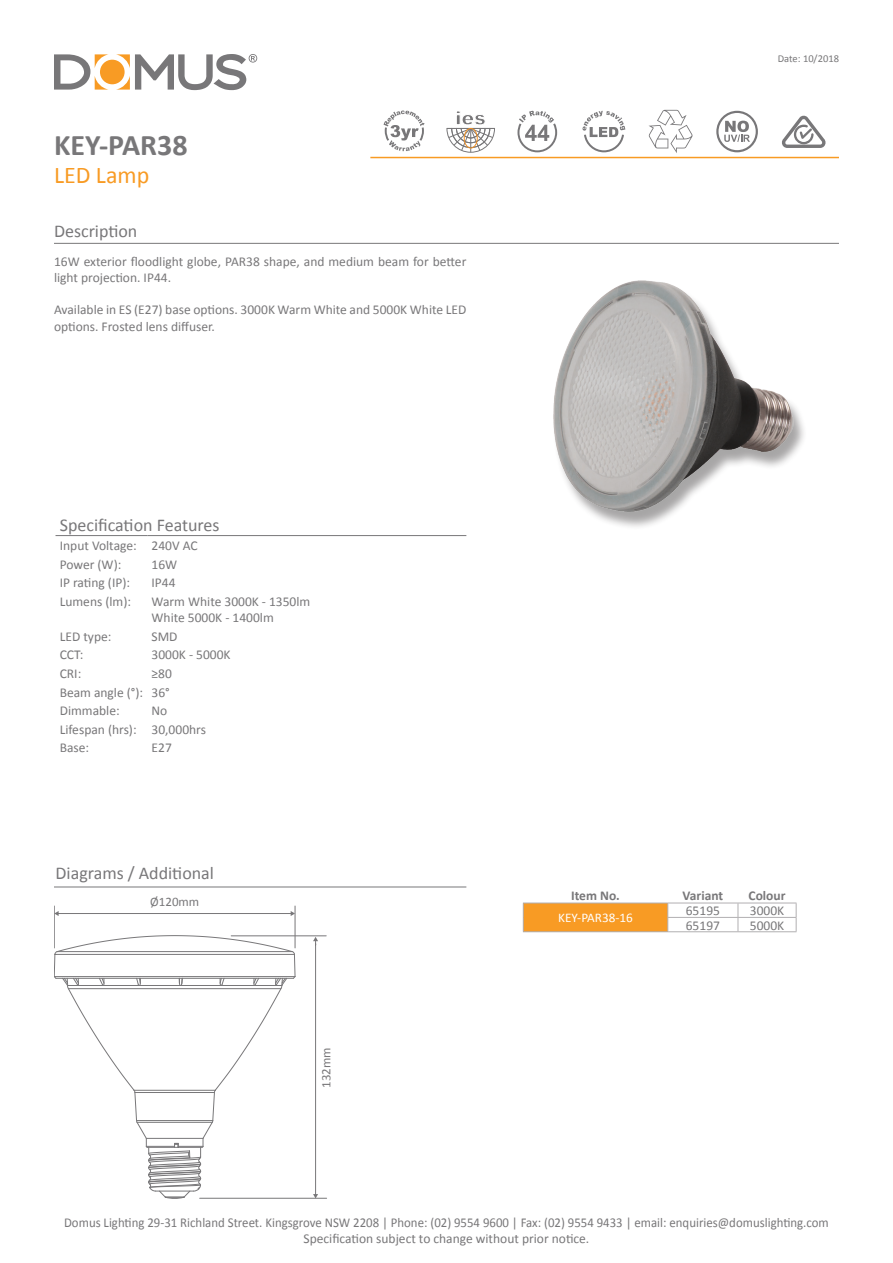
<style>
.page{position:relative;width:893px;height:1263px;background:#fff}
.page>*{position:absolute;margin:0;border:0;box-sizing:border-box;transform-origin:0 0}
.t1{font:700 30px "Calibri";color:#787779}
.t2{font:24px "Calibri";color:#f89b24}
.t3{font:18px "Calibri";color:#787779}
.t4{font:13.5px/18.6px "Calibri";color:#787779}
.t5{font:13.5px/16.2px "Calibri";color:#787779;text-align:center;scale:.95 1}
.t6{font:700 13.5px "Calibri";color:#787779}
.t7{font:13.2px "Calibri";color:#fff}
.t8{font:12.9px "Calibri";color:#787779}
.t9{font:10.5px "Calibri";color:#787779}
</style>
<div class="page">
<svg style="left:54px;top:54px;width:55px;height:36px"></svg>
<svg style="left:116px;top:54px;width:141px;height:36px"></svg>
<div style="left:100px;top:60px;width:25px;height:24px;background:#f89b24;border-radius:50%"></div>
<hr style="left:370px;top:157px;width:469px;height:1px;background:#f89b24">
<hr style="left:54px;top:243px;width:785px;height:1px;background:#787779">
<hr style="left:54px;top:887px;width:412px;height:1px;background:#787779">
<svg style="left:582px;top:111px;width:43px;height:41px"></svg>
<svg style="left:648px;top:110px;width:44px;height:43px"></svg>
<svg style="left:716px;top:111px;width:42px;height:41px"></svg>
<svg style="left:782px;top:115px;width:44px;height:33px"></svg>
<svg style="left:517px;top:111px;width:40px;height:41px"></svg>
<svg style="left:446px;top:111px;width:49px;height:42px"></svg>
<div style="left:464px;top:128px;width:14px;height:20px;border:1px solid #f29123;border-radius:50%"></div>
<svg style="left:383px;top:111px;width:42px;height:40px"></svg>
<hr style="left:56px;top:535px;width:91px;height:1px;background:#787779">
<hr style="left:147px;top:535px;width:319px;height:1px;background:#787779">
<svg style="left:523px;top:902px;width:274px;height:30px"></svg>
<hr style="left:523px;top:931px;width:145px;height:1px;background:#b1afb1">
<hr style="left:668px;top:931px;width:70px;height:1px;background:#b1afb1">
<hr style="left:738px;top:931px;width:58px;height:1px;background:#b1afb1">
<hr style="left:523px;top:903px;width:145px;height:1px;background:#b1afb1">
<hr style="left:668px;top:903px;width:70px;height:1px;background:#b1afb1">
<hr style="left:738px;top:903px;width:58px;height:1px;background:#b1afb1">
<img style="left:500px;top:242px;width:339px;height:285px">
<svg style="left:54px;top:935px;width:242px;height:264px"></svg>
<hr style="left:54px;top:906px;width:1px;height:42px;background:#787779">
<hr style="left:295px;top:906px;width:1px;height:42px;background:#787779">
<hr style="left:58px;top:913px;width:233px;height:1px;background:#787779">
<svg style="left:291px;top:911px;width:4px;height:5px"></svg>
<svg style="left:54px;top:911px;width:5px;height:5px"></svg>
<hr style="left:231px;top:935px;width:95px;height:1px;background:#787779">
<hr style="left:200px;top:1198px;width:127px;height:1px;background:#787779">
<hr style="left:315px;top:940px;width:1px;height:255px;background:#787779">
<svg style="left:313px;top:1194px;width:5px;height:4px"></svg>
<svg style="left:313px;top:937px;width:5px;height:4px"></svg>
<h1 class="t1" style="left:54px;top:123px;width:135px">KEY-PAR38</h1>
<h2 class="t2" style="left:54px;top:160px;width:97px">LED Lamp</h2>
<h3 class="t3" style="left:54px;top:220px;width:85px">Description</h3>
<p class="t4" style="left:54px;top:253px;width:414px;line-height:16.2px">16W exterior floodlight globe, PAR38 shape, and medium beam for better light projection. IP44.</p>
<p class="t4" style="left:54px;top:301px;width:414px;line-height:16.2px">Available in ES (E27) base options. 3000K Warm White and 5000K White LED options. Frosted lens diffuser.</p>
<h3 class="t3" style="left:60px;top:514px;width:161px">Specification Features</h3>
<p class="t4" style="left:60px;top:535px;width:139px">Input Voltage: 240V AC<br>Power (W):</p>
<p class="t4" style="left:152px;top:554px;width:27px">16W</p>
<p class="t4" style="left:60px;top:573px;width:72px">IP rating (IP):</p>
<p class="t4" style="left:152px;top:573px;width:26px">IP44</p>
<p class="t4" style="left:60px;top:591px;width:73px">Lumens (lm):</p>
<p class="t4" style="left:152px;top:593px;width:160px;line-height:16.2px">Warm White 3000K - 1350lm<br>White 5000K - 1400lm</p>
<p class="t4" style="left:60px;top:626px;width:53px">LED type:</p>
<p class="t4" style="left:152px;top:626px;width:28px">SMD</p>
<p class="t4" style="left:60px;top:645px;width:25px">CCT:</p>
<p class="t4" style="left:152px;top:645px;width:81px">3000K - 5000K</p>
<p class="t4" style="left:60px;top:663px;width:23px">CRI:</p>
<p class="t4" style="left:60px;top:663px;width:114px;text-indent:92px">≥80<br>Beam angle (°): 36°<br>Dimmable:</p>
<p class="t4" style="left:60px;top:701px;width:148px;text-indent:92px">No<br>Lifespan (hrs): 30,000hrs<br>Base:</p>
<p class="t4" style="left:152px;top:738px;width:22px">E27</p>
<h3 class="t3" style="left:56px;top:861px;width:160px">Diagrams / Additional</h3>
<p class="t8" style="left:150px;top:893px;width:51px">Ø120mm</p>
<p class="t8" style="left:318px;top:1088px;width:42px;rotate:-90deg">132mm</p>
<p class="t9" style="left:778px;top:52px;width:63px">Date: 10/2018</p>
<p class="t6" style="left:571px;top:885px;width:50px">Item No.</p>
<p class="t6" style="left:683px;top:885px;width:42px">Variant</p>
<p class="t6" style="left:748px;top:885px;width:39px">Colour</p>
<p class="t7" style="left:558px;top:910px;width:76px">KEY-PAR38-16</p>
<p class="t4" style="left:686px;top:901px;width:36px">65195</p>
<p class="t4" style="left:750px;top:901px;width:36px">3000K</p>
<p class="t4" style="left:686px;top:915px;width:36px">65197</p>
<p class="t4" style="left:750px;top:915px;width:36px">5000K</p>
<p class="t5" style="left:64px;top:1213px;width:806px">Domus Lighting 29-31 Richland Street. Kingsgrove NSW 2208 | Phone: (02) 9554 9600 | Fax: (02) 9554 9433 | email: enquiries@domuslighting.com<br>Specification subject to change without prior notice.</p>
</div>
